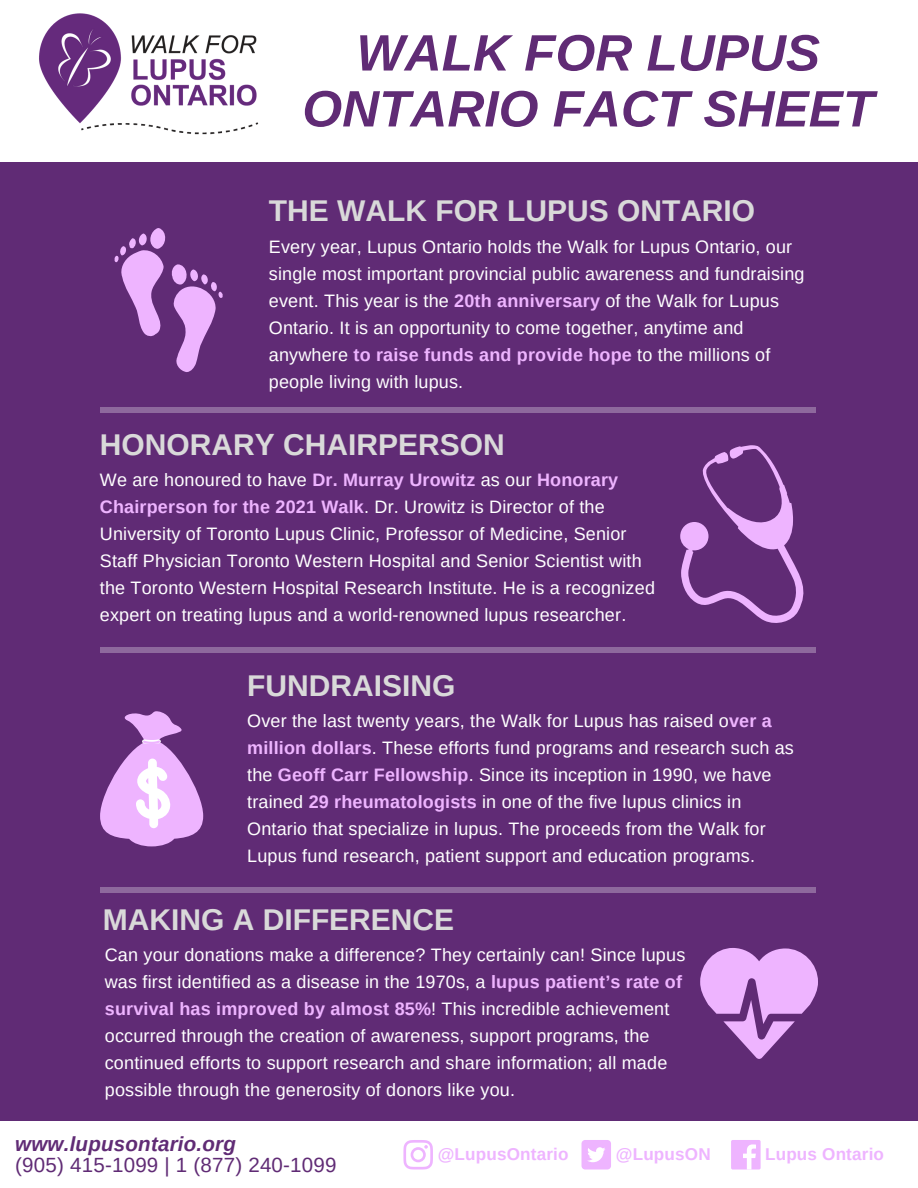
<style>
.page{position:relative;width:918px;height:1188px;background:#602b75}
.page>*{position:absolute;margin:0;border:0;box-sizing:border-box;transform-origin:0 0}
.t1{font:italic 700 51.15px/55.9px "Arimo";color:#602b75;text-align:center}
.t2{font:700 30px "Arimo";color:#d9d9d9}
.t3{font:20.55px "Arimo";letter-spacing:.01em;color:#602b75}
.t4{font:italic 700 20.55px "Arimo";letter-spacing:.01em;color:#602b75}
.t5{font:18px/27px "Arimo";letter-spacing:.01em;color:#fff}
.t6{font:700 17.1px "Arimo";letter-spacing:.01em;color:#eeb4ff}
.s1{font-weight:700;color:#eeb4ff}
</style>
<div class="page">
<div style="left:0;top:0;width:918px;height:162px;background:#fff"></div>
<div style="left:0;top:1122px;width:918px;height:66px;background:#fff"></div>
<svg style="left:403px;top:1140px;width:30px;height:30px"></svg>
<div style="left:582px;top:1140px;width:29px;height:30px;background:#eeb4ff;border-radius:4px"></div>
<svg style="left:587px;top:1147px;width:18px;height:15px"></svg>
<div style="left:731px;top:1140px;width:30px;height:30px;background:#eeb4ff;border-radius:2px"></div>
<svg style="left:743px;top:1144px;width:13px;height:26px"></svg>
<div style="left:100px;top:887px;width:715px;height:6px;background:#8e699d"></div>
<svg style="left:115px;top:228px;width:108px;height:144px"></svg>
<div style="left:100px;top:407px;width:715px;height:5px;background:#8e699d"></div>
<div style="left:100px;top:648px;width:715px;height:5px;background:#8e699d"></div>
<img style="left:39px;top:13px;width:220px;height:122px">
<svg style="left:680px;top:445px;width:124px;height:178px"></svg>
<svg style="left:100px;top:711px;width:103px;height:135px"></svg>
<svg style="left:700px;top:948px;width:118px;height:111px"></svg>
<p class="t1" style="left:302px;top:25px;width:573px">WALK FOR LUPUS<br>ONTARIO FACT SHEET</p>
<p class="t2" style="left:269px;top:193px;width:488px">THE WALK FOR LUPUS ONTARIO</p>
<p class="t5" style="left:269px;top:233px;width:537px">Every year, Lupus Ontario holds the Walk for Lupus Ontario, our single most important provincial public awareness and fundraising event. This year is the <span class="s1">20th anniversary</span> of the Walk for Lupus Ontario. It is an opportunity to come together, anytime and anywhere <span class="s1">to raise funds and provide hope</span> to the millions of people living with lupus.</p>
<p class="t2" style="left:100px;top:428px;width:406px">HONORARY CHAIRPERSON</p>
<p class="t5" style="left:100px;top:466px;width:557px">We are honoured to have <span class="s1">Dr. Murray Urowitz</span> as our <span class="s1">Honorary Chairperson for the 2021 Walk</span>. Dr. Urowitz is Director of the University of Toronto Lupus Clinic, Professor of Medicine, Senior Staff Physician Toronto Western Hospital and Senior Scientist with the Toronto Western Hospital Research Institute. He is a recognized expert on treating lupus and a world-renowned lupus researcher.</p>
<p class="t2" style="left:247px;top:669px;width:210px">FUNDRAISING</p>
<p class="t5" style="left:247px;top:707px;width:548px">Over the last twenty years, the Walk for Lupus has raised o<span class="s1">ver a million dollars</span>. These efforts fund programs and research such as the <span class="s1">Geoff Carr Fellowship</span>. Since its inception in 1990, we have trained <span class="s1">29 rheumatologists</span> in one of the five lupus clinics in Ontario that specialize in lupus. The proceeds from the Walk for Lupus fund research, patient support and education programs.</p>
<p class="t2" style="left:103px;top:903px;width:353px">MAKING A DIFFERENCE</p>
<p class="t5" style="left:105px;top:941px;width:582px">Can your donations make a difference? They certainly can! Since lupus was first identified as a disease in the 1970s, a <span class="s1">lupus patient’s rate of survival has improved by almost 85%</span>! This incredible achievement occurred through the creation of awareness, support programs, the continued efforts to support research and share information; all made possible through the generosity of donors like you.</p>
<p class="t4" style="left:15px;top:1133px;width:222px">www.lupusontario.org</p>
<p class="t3" style="left:15px;top:1153px;width:323px">(905) 415-1099 | 1 (877) 240-1099</p>
<p class="t6" style="left:438px;top:1145px;width:132px">@LupusOntario</p>
<p class="t6" style="left:616px;top:1145px;width:96px">@LupusON</p>
<p class="t6" style="left:765px;top:1145px;width:120px">Lupus Ontario</p>
</div>
